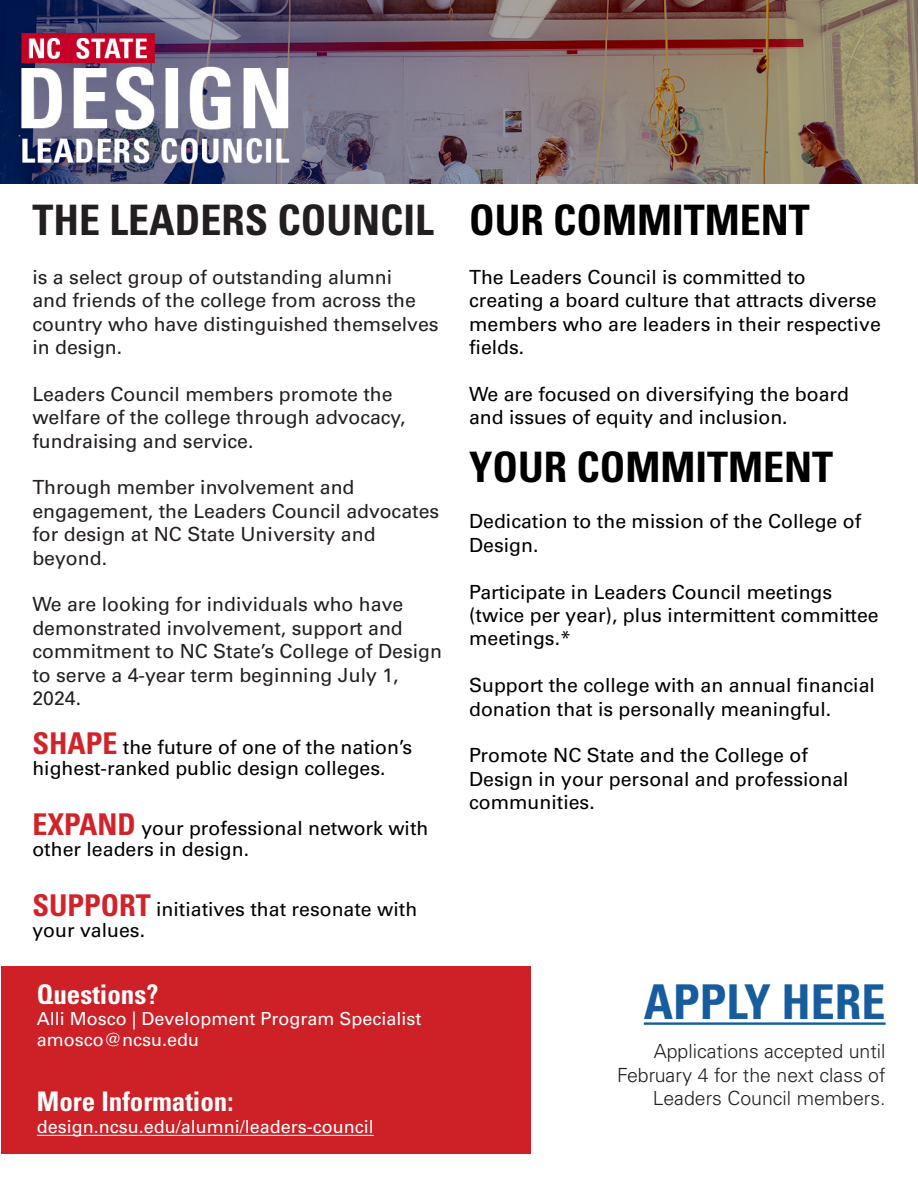
<style>
.page{position:relative;width:918px;height:1188px;background:#fff}
.page>*{position:absolute;margin:0;border:0;box-sizing:border-box;transform-origin:0 0}
.t1{font:700 condensed 48px "Univers LT Std";color:#175d9e}
.t2{font:700 condensed 42px "Univers LT Std";color:#000}
.t3{font:700 condensed 42px "Univers LT Std";color:#231f20}
.t4{font:700 condensed 27px "Univers LT Std";color:#fff}
.t5{font:19.5px/23.4px "Univers LT Std";color:#000}
.t6{font:19.5px/23.4px "Univers LT Std";color:#231f20}
.t7{font:300 19.5px/23.4px "Univers LT Std";color:#231f20;text-align:right}
.t8{font:18px/21.1px "Univers LT Std";color:#fff}
.s1{font-weight:700;font-stretch:condensed;font-size:30px;color:#d1232a}
</style>
<div class="page">
<div style="left:1px;top:966px;width:529px;height:188px;background:#cd2027"></div>
<hr style="left:644px;top:1022px;width:242px;height:3px;background:#175d9e">
<img style="left:0;top:0;width:918px;height:184px">
<hr style="left:37px;top:1135px;width:337px;height:1px;background:#fff">
<p class="t3" style="left:32px;top:195px;width:403px">THE LEADERS COUNCIL</p>
<p class="t6" style="left:32px;top:265px;width:408px">is a select group of outstanding alumni<br>and friends of the college from across the country who have distinguished themselves in design.</p>
<p class="t6" style="left:32px;top:382px;width:375px">Leaders Council members promote the welfare of the college through advocacy, fundraising and service.</p>
<p class="t6" style="left:32px;top:476px;width:408px">Through member involvement and engagement, the Leaders Council advocates for design at NC State University and beyond.</p>
<p class="t6" style="left:32px;top:593px;width:411px">We are looking for individuals who have demonstrated involvement, support and commitment to NC State’s College of Design to serve a 4-year term beginning July 1, 2024.</p>
<p class="t5" style="left:32px;top:736px;width:381px;line-height:21.6px"><span class="s1">SHAPE</span> the future of one of the nation’s highest-ranked public design colleges.</p>
<p class="t5" style="left:32px;top:817px;width:398px;line-height:21.6px"><span class="s1">EXPAND</span> your professional network with other leaders in design.</p>
<p class="t5" style="left:32px;top:898px;width:386px;line-height:21.6px"><span class="s1">SUPPORT</span> initiatives that resonate with your values.</p>
<p class="t4" style="left:37px;top:977px;width:123px">Questions?</p>
<p class="t8" style="left:37px;top:1008px;width:386px">Alli Mosco | Development Program Specialist amosco@ncsu.edu</p>
<p class="t4" style="left:37px;top:1085px;width:198px">More Information:</p>
<p class="t8" style="left:37px;top:1116px;width:339px">design.ncsu.edu/alumni/leaders-council</p>
<p class="t2" style="left:469px;top:195px;width:342px">OUR COMMITMENT</p>
<p class="t5" style="left:469px;top:265px;width:413px">The Leaders Council is committed to creating a board culture that attracts diverse members who are leaders in their respective fields.</p>
<p class="t5" style="left:469px;top:382px;width:382px">We are focused on diversifying the board and issues of equity and inclusion.</p>
<p class="t2" style="left:469px;top:441px;width:366px">YOUR COMMITMENT</p>
<p class="t5" style="left:469px;top:510px;width:394px">Dedication to the mission of the College of<br>Design.</p>
<p class="t5" style="left:469px;top:580px;width:411px">Participate in Leaders Council meetings (twice per year), plus intermittent committee meetings.*</p>
<p class="t5" style="left:469px;top:674px;width:407px">Support the college with an annual financial donation that is personally meaningful.</p>
<p class="t5" style="left:469px;top:744px;width:381px">Promote NC State and the College of<br>Design in your personal and professional communities.</p>
<p class="t1" style="left:644px;top:972px;width:243px">APPLY HERE</p>
<p class="t7" style="left:617px;top:1040px;width:270px">Applications accepted until<br>February 4 for the next class of<br>Leaders Council members.</p>
</div>
